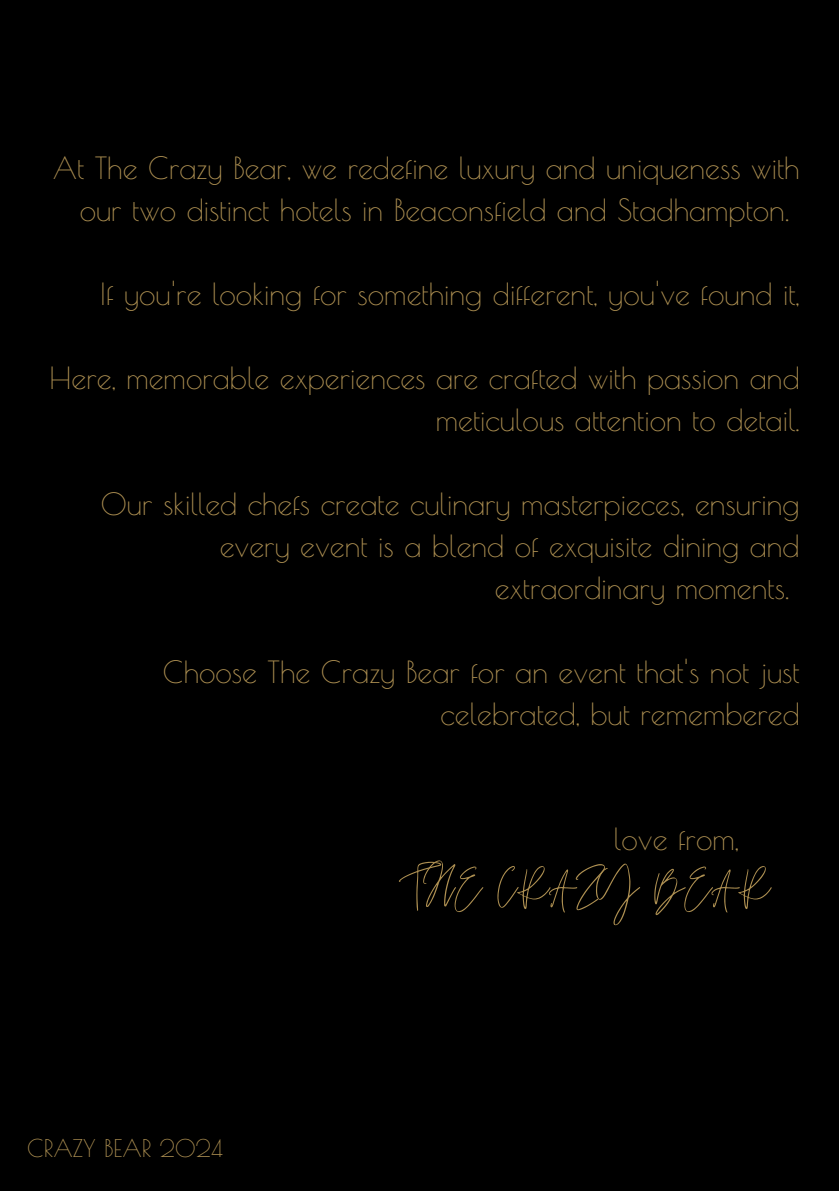
<style>
.page{position:relative;width:839px;height:1191px;background:#fff}
.page>*{position:absolute;margin:0;border:0;box-sizing:border-box;transform-origin:0 0}
.t1{font:62.4px "Jonathan";color:#ae9052}
.t2{font:30px/42px "Poiret One";color:#ae9052;text-align:right}
.t3{font:24px "Poiret One";color:#ae9052}
</style>
<div class="page">
<div style="left:0;top:0;width:838px;height:1191px;background:#000"></div>
<h2 class="t2" style="left:53px;top:146px;width:748px;text-align:center">At The Crazy Bear, we redefine luxury and uniqueness with our two distinct hotels in Beaconsfield and Stadhampton.</h2>
<h2 class="t2" style="left:100px;top:272px;width:701px">If you're looking for something different, you've found it,</h2>
<h2 class="t2" style="left:50px;top:356px;width:751px">Here, memorable experiences are crafted with passion and meticulous attention to detail.</h2>
<h2 class="t2" style="left:101px;top:482px;width:700px">Our skilled chefs create culinary masterpieces, ensuring</h2>
<h2 class="t2" style="left:220px;top:524px;width:581px">every event is a blend of exquisite dining and</h2>
<h2 class="t2" style="left:495px;top:566px;width:296px">extraordinary moments.</h2>
<h2 class="t2" style="left:163px;top:650px;width:638px">Choose The Crazy Bear for an event that's not just celebrated, but remembered</h2>
<p class="t3" style="left:27px;top:1133px;width:197px">CRAZY BEAR 2024</p>
<h2 class="t2" style="left:614px;top:818px;width:126px">love from,</h2>
<h1 class="t1" style="left:399px;top:851px;width:373px">THE CRAZY BEAR</h1>
</div>
